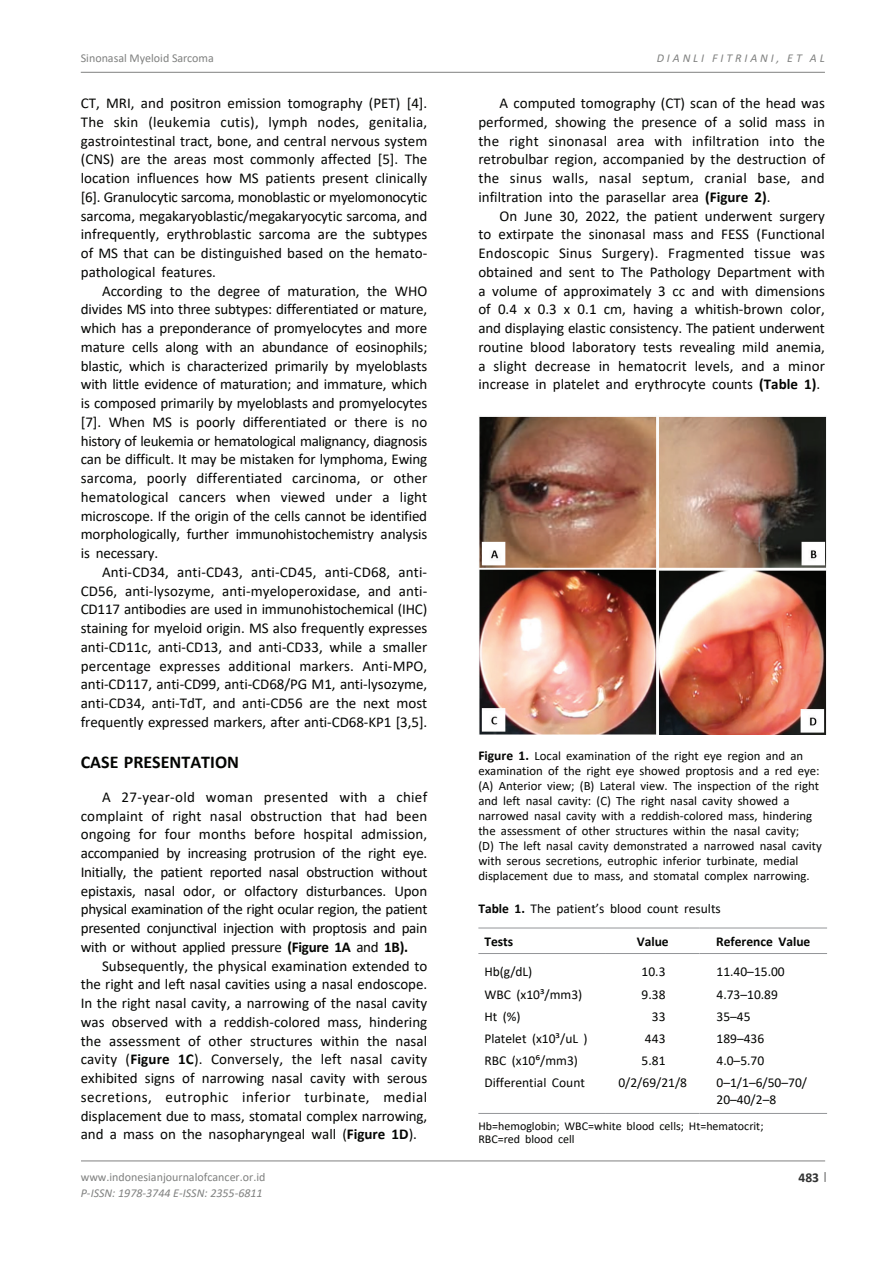
<style>
.page{position:relative;width:893px;height:1263px;background:#fff}
.page>*{position:absolute;margin:0;border:0;box-sizing:border-box;transform-origin:0 0}
.t1{font:700 18px "Calibri";color:#040503}
.t2{font:15px/18.8px "Calibri";color:#040503;text-align:justify}
.t3{font:13.5px/16.5px "Calibri";color:#040503}
.t4{font:700 13.5px "Calibri";color:#040503}
.t5{font:700 13.5px "Calibri";color:#313232}
.t6{font:12.75px/15px "Calibri";color:#040503}
.t7{font:12px/13.5px "Calibri";color:#040503}
.t8{font:12px "Calibri";color:#808180}
.t9{font:italic 12px "Calibri";color:#808180}
.t10{font:italic 12px "Calibri";letter-spacing:.24em;color:#808180}
.s1{font-weight:700}
.s2{font-weight:700;font-size:13.5px}
.s3{font-weight:300;font-size:11.4px}
</style>
<div class="page">
<hr style="left:81px;top:72px;width:744px;height:1px;background:#808180">
<hr style="left:81px;top:1161px;width:744px;height:1px;background:#808180">
<img style="left:479px;top:416px;width:348px;height:318px">
<hr style="left:478px;top:1113px;width:128px;height:1px;background:#939598">
<hr style="left:606px;top:1113px;width:93px;height:1px;background:#939598">
<hr style="left:699px;top:1113px;width:128px;height:1px;background:#939598">
<hr style="left:478px;top:928px;width:128px;height:1px;background:#939598">
<hr style="left:606px;top:928px;width:93px;height:1px;background:#939598">
<hr style="left:699px;top:928px;width:128px;height:1px;background:#939598">
<hr style="left:478px;top:953px;width:128px;height:1px;background:#939598">
<hr style="left:606px;top:953px;width:93px;height:1px;background:#939598">
<hr style="left:699px;top:953px;width:128px;height:1px;background:#939598">
<p class="t8" style="left:81px;top:50px;width:135px">Sinonasal Myeloid Sarcoma</p>
<p class="t10" style="left:657px;top:50px;width:169px">DIANLI FITRIANI, ET AL</p>
<p class="t2" style="left:81px;top:93px;width:348px">CT, MRI, and positron emission tomography (PET) [4].<br>The skin (leukemia cutis), lymph nodes, genitalia, gastrointestinal tract, bone, and central nervous system (CNS) are the areas most commonly affected [5]. The location influences how MS patients present clinically [6]. Granulocytic sarcoma, monoblastic or myelomonocytic sarcoma, megakaryoblastic/megakaryocytic sarcoma, and infrequently, erythroblastic sarcoma are the subtypes of MS that can be distinguished based on the hemato&shy;pathological features.</p>
<p class="t2" style="left:81px;top:281px;width:348px;text-indent:21px">According to the degree of maturation, the WHO divides MS into three subtypes: differentiated or mature, which has a preponderance of promyelocytes and more mature cells along with an abundance of eosinophils; blastic, which is characterized primarily by myeloblasts with little evidence of maturation; and immature, which is composed primarily by myeloblasts and promyelocytes [7]. When MS is poorly differentiated or there is no history of leukemia or hematological malignancy, diagnosis can be difficult. It may be mistaken for lymphoma, Ewing sarcoma, poorly differentiated carcinoma, or other hematological cancers when viewed under a light microscope. If the origin of the cells cannot be identified morphologically, further immunohistochemistry analysis is necessary.</p>
<p class="t2" style="left:81px;top:562px;width:348px;text-indent:21px">Anti-CD34, anti-CD43, anti-CD45, anti-CD68, anti-CD56, anti-lysozyme, anti-myeloperoxidase, and anti-CD117 antibodies are used in immunohistochemical (IHC) staining for myeloid origin. MS also frequently expresses anti-CD11c, anti-CD13, and anti-CD33, while a smaller percentage expresses additional markers. Anti-MPO, anti-CD117, anti-CD99, anti-CD68/PG M1, anti-lysozyme, anti-CD34, anti-TdT, and anti-CD56 are the next most frequently expressed markers, after anti-CD68-KP1 [3,5].</p>
<p class="t1" style="left:81px;top:749px;width:160px">CASE PRESENTATION</p>
<p class="t2" style="left:81px;top:787px;width:348px;text-indent:21px">A 27-year-old woman presented with a chief complaint of right nasal obstruction that had been ongoing for four months before hospital admission, accompanied by increasing protrusion of the right eye.<br>Initially, the patient reported nasal obstruction without epistaxis, nasal odor, or olfactory disturbances. Upon physical examination of the right ocular region, the patient presented conjunctival injection with proptosis and pain with or without applied pressure <span class="s1">(Figure 1A</span> and <span class="s1">1B).</span></p>
<p class="t2" style="left:81px;top:956px;width:348px;text-indent:21px">Subsequently, the physical examination extended to the right and left nasal cavities using a nasal endoscope.<br>In the right nasal cavity, a narrowing of the nasal cavity was observed with a reddish-colored mass, hindering the assessment of other structures within the nasal cavity (<span class="s1">Figure 1C</span>). Conversely, the left nasal cavity exhibited signs of narrowing nasal cavity with serous secretions, eutrophic inferior turbinate, medial displacement due to mass, stomatal complex narrowing, and a mass on the nasopharyngeal wall (<span class="s1">Figure 1D</span>).</p>
<p class="t8" style="left:81px;top:1168px;width:186px">www.indonesianjournalofcancer.or.id</p>
<p class="t9" style="left:81px;top:1185px;width:183px">P-ISSN: 1978-3744 E-ISSN: 2355-6811</p>
<p class="t2" style="left:478px;top:93px;width:348px;text-indent:21px">A computed tomography (CT) scan of the head was performed, showing the presence of a solid mass in the right sinonasal area with infiltration into the retrobulbar region, accompanied by the destruction of the sinus walls, nasal septum, cranial base, and infiltration into the parasellar area <span class="s1">(Figure 2)</span>.</p>
<p class="t2" style="left:478px;top:206px;width:348px;text-indent:21px">On June 30, 2022, the patient underwent surgery to extirpate the sinonasal mass and FESS (Functional Endoscopic Sinus Surgery). Fragmented tissue was obtained and sent to The Pathology Department with a volume of approximately 3 cc and with dimensions of 0.4 x 0.3 x 0.1 cm, having a whitish-brown color, and displaying elastic consistency. The patient underwent routine blood laboratory tests revealing mild anemia, a slight decrease in hematocrit levels, and a minor increase in platelet and erythrocyte counts <span class="s1">(Table 1)</span>.</p>
<p class="t6" style="left:478px;top:747px;width:345px"><span class="s2">Figure 1.</span> Local examination of the right eye region and an examination of the right eye showed proptosis and a red eye: (A) Anterior view; (B) Lateral view. The inspection of the right and left nasal cavity: (C) The right nasal cavity showed a narrowed nasal cavity with a reddish-colored mass, hindering the assessment of other structures within the nasal cavity;<br>(D) The left nasal cavity demonstrated a narrowed nasal cavity with serous secretions, eutrophic inferior turbinate, medial displacement due to mass, and stomatal complex narrowing.</p>
<p class="t3" style="left:478px;top:900px;width:244px"><span class="s1">Table 1.</span> The patient’s blood count results</p>
<p class="t4" style="left:484px;top:932px;width:30px">Tests</p>
<p class="t4" style="left:637px;top:932px;width:34px">Value</p>
<p class="t4" style="left:716px;top:932px;width:96px">Reference Value</p>
<p class="t3" style="left:484px;top:963px;width:50px">Hb(g/dL)</p>
<p class="t3" style="left:642px;top:963px;width:25px">10.3</p>
<p class="t3" style="left:716px;top:963px;width:70px">11.40–15.00</p>
<p class="t3" style="left:484px;top:985px;width:99px">WBC (x10³/mm3)</p>
<p class="t3" style="left:642px;top:985px;width:25px">9.38</p>
<p class="t3" style="left:716px;top:985px;width:63px">4.73–10.89</p>
<p class="t3" style="left:484px;top:1007px;width:38px">Ht (%)</p>
<p class="t3" style="left:652px;top:1007px;width:15px">33</p>
<p class="t3" style="left:716px;top:1007px;width:36px">35–45</p>
<p class="t3" style="left:484px;top:1030px;width:105px">Platelet (x10³/uL )</p>
<p class="t3" style="left:645px;top:1030px;width:22px">443</p>
<p class="t3" style="left:716px;top:1030px;width:49px">189–436</p>
<p class="t3" style="left:484px;top:1052px;width:95px">RBC (x10⁶/mm3)</p>
<p class="t3" style="left:642px;top:1052px;width:25px">5.81</p>
<p class="t3" style="left:716px;top:1052px;width:49px">4.0–5.70</p>
<p class="t3" style="left:484px;top:1074px;width:102px">Differential Count</p>
<p class="t3" style="left:618px;top:1074px;width:70px">0/2/69/21/8</p>
<p class="t3" style="left:716px;top:1074px;width:92px">0–1/1–6/50–70/<br>20–40/2–8</p>
<p class="t7" style="left:478px;top:1119px;width:287px">Hb=hemoglobin; WBC=white blood cells; Ht=hematocrit;<br>RBC=red blood cell</p>
<p class="t5" style="left:798px;top:1168px;width:31px">483 <span class="s3">|</span></p>
</div>
